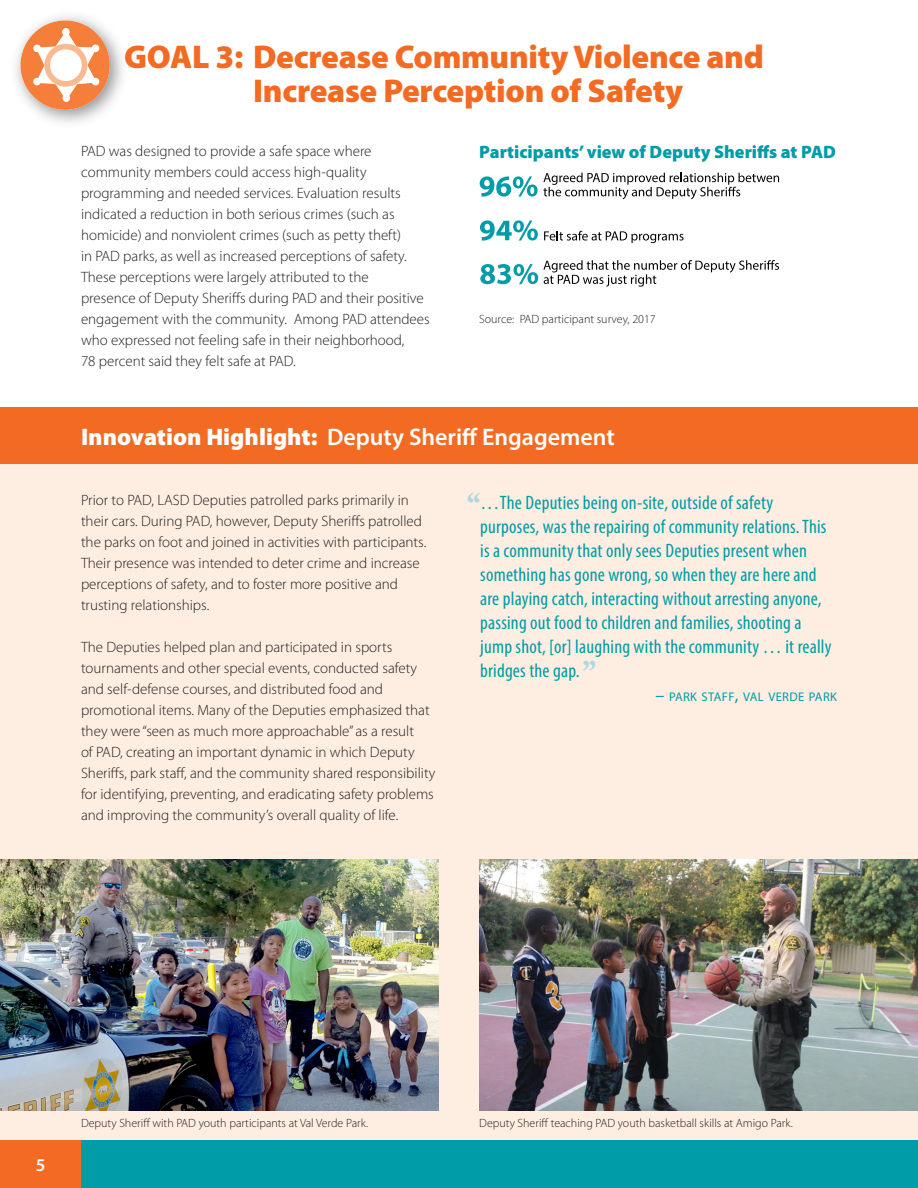
<style>
.page{position:relative;width:918px;height:1188px;background:#fff}
.page>*{position:absolute;margin:0;border:0;box-sizing:border-box;transform-origin:0 0}
.t1{font:700 45px "Garamond Three";color:#aed8df}
.Section_Head_w_o_Rul{font:900 33px/34.5px "Myriad Pro";letter-spacing:-.01em;color:#f36b23}
.Paragraph_Heads{font:600 24px "Myriad Pro";color:#fff}
.PQ_-_sans_serif{font:condensed 19.5px/24px "Myriad Pro";letter-spacing:.01em;color:#009ca7}
.Subheads{font:900 18px "Myriad Pro";color:#009ca7}
.t2{font:600 18px "Myriad Pro";color:#fff}
.Text_-_Sans_serif{font:300 15px/21px "Myriad Pro";color:#231f20}
.PQ_source_-_sans_ser{font:12.6px "Myriad Pro";letter-spacing:.03em;color:#009ca7}
.photo_captions_-_san{font:300 12px "Myriad Pro";color:#231f20}
.footnotes_-_sans_ser{font:300 12px "Myriad Pro";color:#231f20}
.s1{font-weight:900}
.s2{font-size:18px}
</style>
<div class="page">
<div style="left:0;top:420px;width:918px;height:729px;background:#feeee1"></div>
<img style="left:479px;top:860px;width:439px;height:250px">
<div style="left:78px;top:1141px;width:840px;height:47px;background:#009ca7"></div>
<div style="left:0;top:1141px;width:81px;height:47px;background:#f36b23"></div>
<img style="left:0;top:860px;width:439px;height:250px">
<div style="left:0;top:407px;width:918px;height:57px;background:#f36b23"></div>
<img style="left:16px;top:16px;width:107px;height:107px">
<div style="left:21px;top:21px;width:89px;height:89px;background:#f47e3a;border-radius:50%"></div>
<div style="left:62px;top:28px;width:8px;height:8px;border:2px solid #fff;border-radius:50%"></div>
<div style="left:62px;top:94px;width:8px;height:8px;border:2px solid #fff;border-radius:50%"></div>
<svg style="left:31px;top:29px;width:70px;height:72px"></svg>
<div style="left:44px;top:44px;width:43px;height:43px;border:6px solid #faba90;border-radius:50%"></div>
<svg style="left:480px;top:173px;width:299px;height:26px"></svg>
<svg style="left:480px;top:220px;width:58px;height:21px"></svg>
<svg style="left:544px;top:231px;width:140px;height:12px"></svg>
<svg style="left:480px;top:260px;width:299px;height:27px"></svg>
<p class="Section_Head_w_o_Rul" style="left:253px;top:40px;width:512px;text-indent:-129px">GOAL 3: Decrease Community Violence and<br>Increase Perception of Safety</p>
<p class="Subheads" style="left:479px;top:142px;width:358px">Participants’ view of Deputy Sheriffs at PAD</p>
<p class="Text_-_Sans_serif" style="left:81px;top:141px;width:350px">PAD was designed to provide a safe space where community members could access high-quality programming and needed services. Evaluation results indicated a reduction in both serious crimes (such as homicide) and nonviolent crimes (such as petty theft)<br>in PAD parks, as well as increased perceptions of safety.<br>These perceptions were largely attributed to the<br>presence of Deputy Sheriffs during PAD and their positive engagement with the community. Among PAD attendees who expressed not feeling safe in their neighborhood,<br>78 percent said they felt safe at PAD.</p>
<p class="footnotes_-_sans_ser" style="left:479px;top:313px;width:178px">Source: PAD participant survey, 2017</p>
<p class="Paragraph_Heads" style="left:81px;top:422px;width:536px"><span class="s1">Innovation Highlight:</span> Deputy Sheriff Engagement</p>
<p class="Text_-_Sans_serif" style="left:81px;top:490px;width:347px">Prior to PAD, LASD Deputies patrolled parks primarily in their cars. During PAD, however, Deputy Sheriffs patrolled the parks on foot and joined in activities with participants.<br>Their presence was intended to deter crime and increase perceptions of safety, and to foster more positive and trusting relationships.</p>
<p class="Text_-_Sans_serif" style="left:81px;top:637px;width:356px">The Deputies helped plan and participated in sports tournaments and other special events, conducted safety and self-defense courses, and distributed food and promotional items. Many of the Deputies emphasized that they were “seen as much more approachable” as a result<br>of PAD, creating an important dynamic in which Deputy Sheriffs, park staff, and the community shared responsibility for identifying, preventing, and eradicating safety problems and improving the community’s overall quality of life.</p>
<p class="t1" style="left:466px;top:482px;width:18px">‘‘</p>
<p class="PQ_-_sans_serif" style="left:480px;top:490px;width:353px">…The Deputies being on-site, outside of safety purposes, was the repairing of community relations. This is a community that only sees Deputies present when something has gone wrong, so when they are here and are playing catch, interacting without arresting anyone, passing out food to children and families, shooting a jump shot, [or] laughing with the community … it really bridges the gap.</p>
<p class="t1" style="left:581px;top:651px;width:18px">’’</p>
<p class="PQ_source_-_sans_ser" style="left:655px;top:689px;width:183px"><span class="s2">–</span> PARK STAFF<span class="s2">,</span> VAL VERDE PARK</p>
<p class="t2" style="left:36px;top:1154px;width:11px">5</p>
<p class="photo_captions_-_san" style="left:81px;top:1117px;width:289px">Deputy Sheriff with PAD youth participants at Val Verde Park.</p>
<p class="photo_captions_-_san" style="left:479px;top:1117px;width:315px">Deputy Sheriff teaching PAD youth basketball skills at Amigo Park.</p>
</div>
